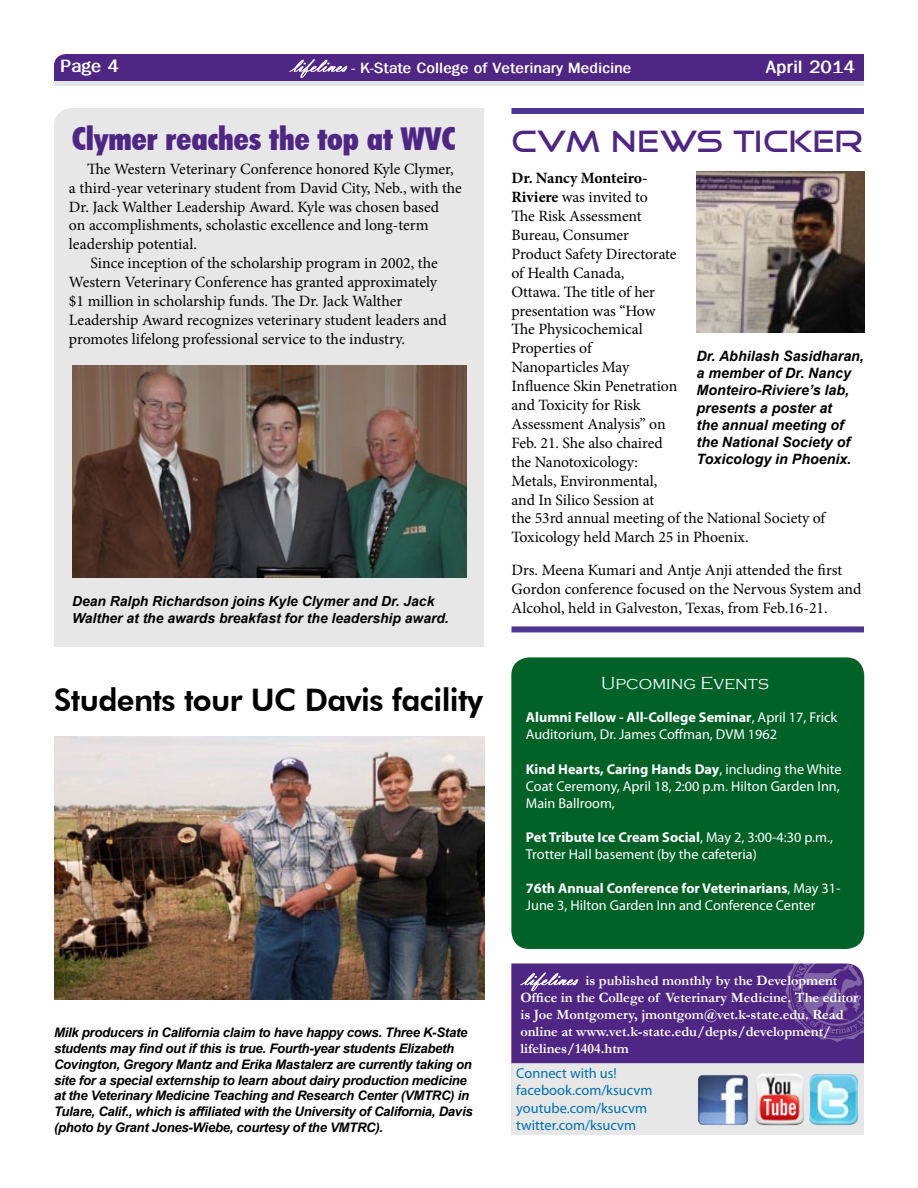
<style>
.page{position:relative;width:918px;height:1188px;background:#fff}
.page>*{position:absolute;margin:0;border:0;box-sizing:border-box;transform-origin:0 0}
.t1{font:900 condensed 31.5px "Futura BT";color:#4f2683}
.t2{font:800 31.05px "Futura BT";letter-spacing:-.02em;color:#000}
.t3{font:31.05px "Good Times";color:#4f2683}
.t4{font:700 18px "Franklin Gothic";color:#fff}
.t5{font:300 18px "Copperplate Gothic";color:#fff}
.t6{font:15.75px/18.9px "Minion Pro";letter-spacing:-.005em;color:#000}
.t7{font:700 15px "Franklin Gothic";color:#fff}
.t8{font:14.4px/17.2px "Myriad Pro";color:#0071b0}
.t9{font:14.25px/17.1px "Myriad Pro";color:#fff}
.t10{font:700 14.25px/17.1px "Garamond";color:#fff}
.t11{font:italic 700 14.25px/17.1px "Arial";color:#000}
.t12{font:italic 700 13.8px/16.6px "Arial";color:#000}
.t13{font:italic 700 13.2px/15.8px "Arial";letter-spacing:-.02em;color:#000}
.s1{font-family:"Vladimir Script";font-weight:400;font-size:22.5px;color:#4f2683}
.s2{font-weight:700}
.s3{font-family:"Vladimir Script";font-weight:400;font-size:18px;color:#4f2683}
</style>
<div class="page">
<svg style="left:511px;top:963px;width:353px;height:100px;background:#542c86"></svg>
<div style="left:54px;top:108px;width:430px;height:539px;background:#e7e7e8"></div>
<div style="left:54px;top:80px;width:810px;height:6px;background:#e1e6e8"></div>
<div style="left:54px;top:54px;width:810px;height:27px;background:#4f2683"></div>
<div style="left:511px;top:1063px;width:353px;height:71px;background:#e7e7e8"></div>
<img style="left:809px;top:1074px;width:49px;height:51px">
<img style="left:863px;top:963px;width:1px;height:67px">
<img style="left:523px;top:973px;width:22px;height:11px">
<img style="left:292px;top:59px;width:22px;height:12px">
<img style="left:698px;top:1075px;width:50px;height:50px">
<div style="left:512px;top:108px;width:352px;height:6px;background:#4e3594"></div>
<div style="left:512px;top:626px;width:352px;height:6px;background:#4e3594"></div>
<img style="left:755px;top:1074px;width:49px;height:51px">
<div style="left:511px;top:657px;width:353px;height:292px;background:#006227;border-radius:18px"></div>
<img style="left:72px;top:365px;width:394px;height:213px">
<img style="left:54px;top:737px;width:430px;height:263px">
<img style="left:697px;top:172px;width:167px;height:161px">
<p class="t4" style="left:60px;top:56px;width:60px">Page 4</p>
<p class="t7" style="left:287px;top:59px;width:346px"><span class="s1">lifelines</span> - K-State College of Veterinary Medicine</p>
<p class="t4" style="left:766px;top:57px;width:91px">April 2014</p>
<h1 class="t1" style="left:72px;top:120px;width:385px">Clymer reaches the top at WVC</h1>
<p class="t6" style="left:87px;top:159px;width:368px">The Western Veterinary Conference honored Kyle Clymer,</p>
<p class="t6" style="left:69px;top:178px;width:395px">a third-year veterinary student from David City, Neb., with the</p>
<p class="t6" style="left:69px;top:197px;width:372px">Dr. Jack Walther Leadership Award. Kyle was chosen based</p>
<p class="t6" style="left:69px;top:216px;width:361px">on accomplishments, scholastic excellence and long-term</p>
<p class="t6" style="left:69px;top:235px;width:130px">leadership potential.</p>
<p class="t6" style="left:91px;top:254px;width:349px">Since inception of the scholarship program in 2002, the</p>
<p class="t6" style="left:69px;top:273px;width:370px">Western Veterinary Conference has granted approximately</p>
<p class="t6" style="left:69px;top:292px;width:335px">$1 million in scholarship funds. The Dr. Jack Walther</p>
<p class="t6" style="left:69px;top:311px;width:379px">Leadership Award recognizes veterinary student leaders and</p>
<p class="t6" style="left:69px;top:329px;width:338px">promotes lifelong professional service to the industry.</p>
<p class="t12" style="left:72px;top:593px;width:378px">Dean Ralph Richardson joins Kyle Clymer and Dr. Jack<br>Walther at the awards breakfast for the leadership award.</p>
<h2 class="t2" style="left:54px;top:682px;width:431px">Students tour UC Davis facility</h2>
<p class="t13" style="left:54px;top:1025px;width:420px">Milk producers in California claim to have happy cows. Three K-State students may find out if this is true. Fourth-year students Elizabeth Covington, Gregory Mantz and Erika Mastalerz are currently taking on site for a special externship to learn about dairy production medicine at the Veterinary Medicine Teaching and Research Center (VMTRC) in Tulare, Calif., which is affiliated with the University of California, Davis (photo by Grant Jones-Wiebe, courtesy of the VMTRC).</p>
<h2 class="t3" style="left:512px;top:127px;width:353px">CVM NEWS TICKER</h2>
<p class="t6" style="left:512px;top:169px;width:315px"><span class="s2">Dr. Nancy Monteiro-<br>Riviere</span> was invited to<br>The Risk Assessment<br>Bureau, Consumer<br>Product Safety Directorate<br>of Health Canada,<br>Ottawa. The title of her<br>presentation was “How<br>The Physicochemical<br>Properties of<br>Nanoparticles May<br>Influence Skin Penetration<br>and Toxicity for Risk<br>Assessment Analysis” on<br>Feb. 21. She also chaired<br>the Nanotoxicology:<br>Metals, Environmental,<br>and In Silico Session at<br>the 53rd annual meeting of the National Society of<br>Toxicology held March 25 in Phoenix.</p>
<p class="t6" style="left:512px;top:560px;width:351px">Drs. Meena Kumari and Antje Anji attended the first<br>Gordon conference focused on the Nervous System and<br>Alcohol, held in Galveston, Texas, from Feb.16-21.</p>
<p class="t11" style="left:697px;top:348px;width:169px">Dr. Abhilash Sasidharan, a member of Dr. Nancy<br>Monteiro-Riviere’s lab, presents a poster at<br>the annual meeting of the National Society of<br>Toxicology in Phoenix.</p>
<p class="t5" style="left:601px;top:673px;width:169px">Upcoming Events</p>
<p class="t9" style="left:526px;top:709px;width:313px"><span class="s2">Alumni Fellow - All-College Seminar</span>, April 17, Frick<br>Auditorium, Dr. James Coffman, DVM 1962</p>
<p class="t9" style="left:526px;top:761px;width:317px"><span class="s2">Kind Hearts, Caring Hands Day</span>, including the White<br>Coat Ceremony, April 18, 2:00 p.m. Hilton Garden Inn,<br>Main Ballroom,</p>
<p class="t9" style="left:526px;top:829px;width:309px"><span class="s2">Pet Tribute Ice Cream Social</span>, May 2, 3:00-4:30 p.m.,<br>Trotter Hall basement (by the cafeteria)</p>
<p class="t9" style="left:526px;top:880px;width:316px"><span class="s2">76th Annual Conference for Veterinarians</span>, May 31-<br>June 3, Hilton Garden Inn and Conference Center</p>
<p class="t10" style="left:520px;top:972px;width:339px"><span class="s3">lifelines</span> is published monthly by the Development Office in the College of Veterinary Medicine. The editor is Joe Montgomery, jmontgom@vet.k-state.edu. Read online at www.vet.k-state.edu/depts/development/ lifelines/1404.htm</p>
<p class="t8" style="left:516px;top:1065px;width:138px">Connect with us! facebook.com/ksucvm youtube.com/ksucvm twitter.com/ksucvm</p>
</div>
